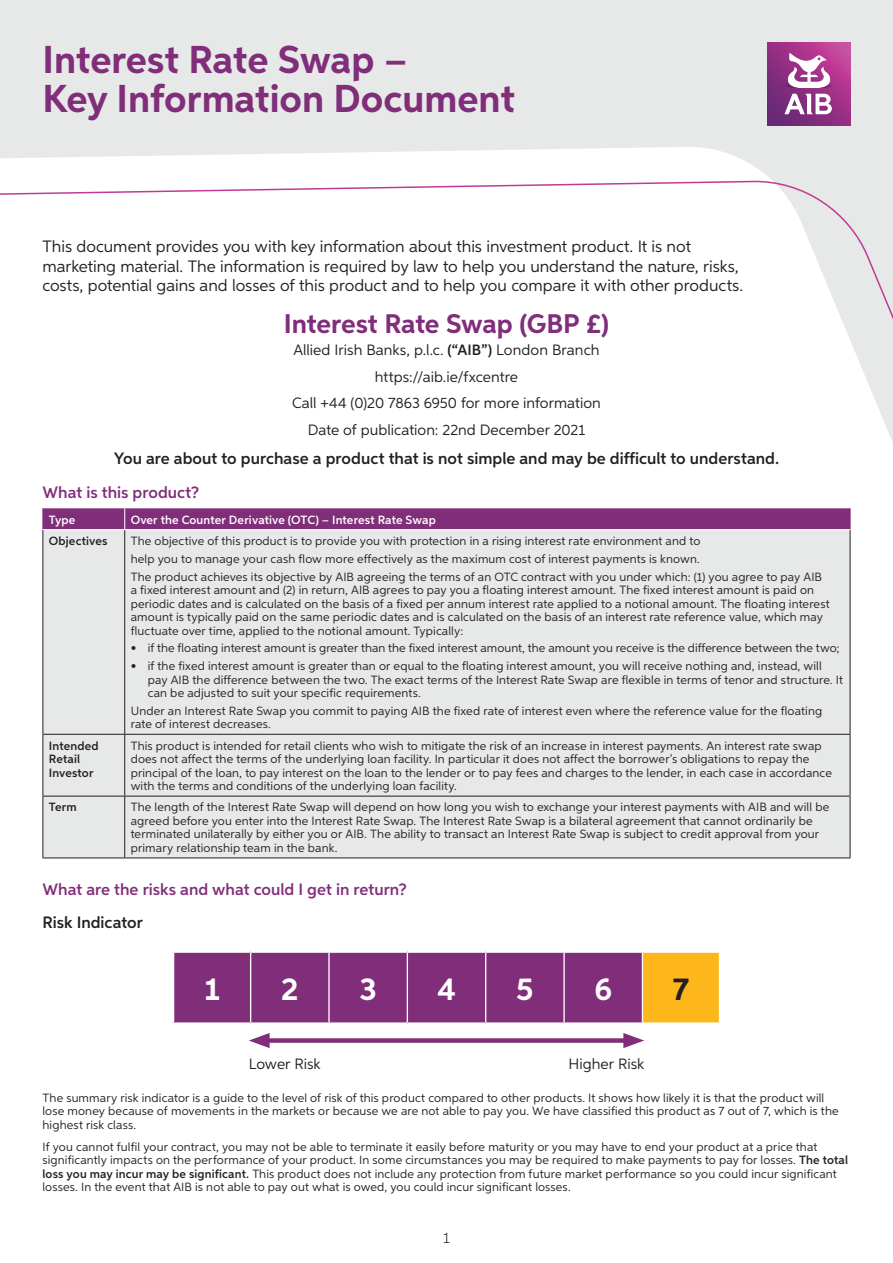
<style>
.page{position:relative;width:893px;height:1263px;background:#fff}
.page>*{position:absolute;margin:0;border:0;box-sizing:border-box;transform-origin:0 0}
.A4_Main_Heading__Cor{font:700 39px/39px "Aspira";color:#812e7a}
.t1{font:700 31.65px "Aspira";color:#fff}
.t2{font:700 31.65px "Aspira";color:#231f20}
.t3{font:700 27px "Aspira";letter-spacing:-.005em;color:#812e7a}
.t4{font:16.5px/19.5px "Aspira";color:#231f20}
.t5{font:600 16.5px "Aspira";color:#231f20}
.t6{font:600 16.5px "Aspira";color:#812e7a}
.t7{font:15px "Aspira";color:#231f20}
.t8{font:300 15px "Aspira";color:#231f20}
.t9{font:12px/13.5px "Aspira";letter-spacing:.01em;color:#231f20}
.t10{font:600 12px "Aspira";letter-spacing:.01em;color:#fff}
.t11{font:600 12px/13.5px "Aspira";letter-spacing:.015em;color:#231f20}
.s1{font-weight:600}
</style>
<div class="page">
<div style="left:0;top:0;width:893px;height:1201px;background:#e7e8e8"></div>
<svg style="left:0;top:147px;width:771px;height:33px;fill:#fff"></svg>
<div style="left:0;top:180px;width:893px;height:1021px;background:#fff"></div>
<svg style="left:767px;top:43px;width:83px;height:82px;background:#963286"></svg>
<svg style="left:788px;top:53px;width:42px;height:35px"></svg>
<svg style="left:784px;top:94px;width:48px;height:20px"></svg>
<svg style="left:44px;top:530px;width:806px;height:327px"></svg>
<hr style="left:43px;top:530px;width:1px;height:204px;background:#231f20">
<hr style="left:124px;top:530px;width:1px;height:204px;background:#231f20">
<hr style="left:850px;top:530px;width:1px;height:204px;background:#231f20">
<hr style="left:43px;top:734px;width:82px;height:1px;background:#231f20">
<hr style="left:43px;top:735px;width:1px;height:61px;background:#231f20">
<hr style="left:125px;top:734px;width:725px;height:1px;background:#231f20">
<hr style="left:124px;top:735px;width:1px;height:61px;background:#231f20">
<hr style="left:850px;top:735px;width:1px;height:61px;background:#231f20">
<hr style="left:43px;top:796px;width:82px;height:1px;background:#231f20">
<hr style="left:43px;top:796px;width:1px;height:61px;background:#231f20">
<hr style="left:125px;top:796px;width:725px;height:1px;background:#231f20">
<hr style="left:124px;top:796px;width:1px;height:61px;background:#231f20">
<hr style="left:850px;top:796px;width:1px;height:61px;background:#231f20">
<hr style="left:43px;top:857px;width:82px;height:1px;background:#231f20">
<hr style="left:125px;top:857px;width:725px;height:1px;background:#231f20">
<svg style="left:43px;top:508px;width:808px;height:22px;background:#883981"></svg>
<div style="left:174px;top:953px;width:468px;height:69px;background:#812e7a"></div>
<div style="left:642px;top:951px;width:79px;height:73px;background:#fdb71b"></div>
<hr style="left:250px;top:953px;width:1px;height:69px;background:#fff">
<hr style="left:328px;top:953px;width:2px;height:69px;background:#fff">
<hr style="left:407px;top:953px;width:1px;height:69px;background:#fff">
<hr style="left:485px;top:953px;width:1px;height:69px;background:#fff">
<hr style="left:563px;top:953px;width:2px;height:69px;background:#fff">
<hr style="left:642px;top:953px;width:1px;height:69px;background:#fff">
<svg style="left:170px;top:949px;width:81px;height:4px"></svg>
<hr style="left:170px;top:953px;width:4px;height:69px;background:#fff">
<svg style="left:251px;top:949px;width:78px;height:4px"></svg>
<svg style="left:329px;top:949px;width:78px;height:4px"></svg>
<svg style="left:407px;top:949px;width:79px;height:4px"></svg>
<svg style="left:486px;top:949px;width:78px;height:4px"></svg>
<svg style="left:564px;top:949px;width:78px;height:4px"></svg>
<svg style="left:642px;top:949px;width:81px;height:4px"></svg>
<hr style="left:719px;top:953px;width:4px;height:69px;background:#fff">
<svg style="left:170px;top:1022px;width:81px;height:4px"></svg>
<svg style="left:251px;top:1022px;width:78px;height:4px"></svg>
<svg style="left:329px;top:1022px;width:78px;height:4px"></svg>
<svg style="left:407px;top:1022px;width:79px;height:4px"></svg>
<svg style="left:486px;top:1022px;width:78px;height:4px"></svg>
<svg style="left:564px;top:1022px;width:78px;height:4px"></svg>
<svg style="left:642px;top:1022px;width:81px;height:4px"></svg>
<div style="left:261px;top:1038px;width:371px;height:5px;background:#812e7a"></div>
<svg style="left:249px;top:1033px;width:21px;height:15px"></svg>
<svg style="left:623px;top:1033px;width:21px;height:15px"></svg>
<p class="A4_Main_Heading__Cor" style="left:43px;top:40px;width:474px">Interest Rate Swap –<br>Key Information Document</p>
<p class="t4" style="left:43px;top:236px;width:702px">This document provides you with key information about this investment product. It is not marketing material. The information is required by law to help you understand the nature, risks, costs, potential gains and losses of this product and to help you compare it with other products.</p>
<p class="t3" style="left:284px;top:307px;width:327px">Interest Rate Swap (GBP £)</p>
<p class="t7" style="left:293px;top:341px;width:308px">Allied Irish Banks, p.l.c. <span class="s1">(“AIB”)</span> London Branch</p>
<p class="t7" style="left:375px;top:367px;width:145px">https://aib.ie/fxcentre</p>
<p class="t7" style="left:292px;top:394px;width:310px">Call +44 (0)20 7863 6950 for more information</p>
<p class="t7" style="left:308px;top:420px;width:279px">Date of publication: 22nd December 2021</p>
<p class="t5" style="left:114px;top:448px;width:667px">You are about to purchase a product that is not simple and may be difficult to understand.</p>
<p class="t6" style="left:43px;top:482px;width:158px">What is this product?</p>
<p class="t10" style="left:49px;top:512px;width:28px">Type</p>
<p class="t10" style="left:131px;top:512px;width:307px">Over the Counter Derivative (OTC) – Interest Rate Swap</p>
<p class="t11" style="left:49px;top:534px;width:60px">Objectives</p>
<p class="t9" style="left:131px;top:534px;width:571px">The objective of this product is to provide you with protection in a rising interest rate environment and to</p>
<p class="t9" style="left:131px;top:552px;width:571px">help you to manage your cash flow more effectively as the maximum cost of interest payments is known.</p>
<p class="t9" style="left:131px;top:569px;width:700px">The product achieves its objective by AIB agreeing the terms of an OTC contract with you under which: (1) you agree to pay AIB a fixed interest amount and (2) in return, AIB agrees to pay you a floating interest amount. The fixed interest amount is paid on periodic dates and is calculated on the basis of a fixed per annum interest rate applied to a notional amount. The floating interest amount is typically paid on the same periodic dates and is calculated on the basis of an interest rate reference value, which may fluctuate over time, applied to the notional amount. Typically:</p>
<p class="t9" style="left:131px;top:641px;width:710px">• if the floating interest amount is greater than the fixed interest amount, the amount you receive is the difference between the two;</p>
<p class="t9" style="left:148px;top:659px;width:697px;text-indent:-17px">• if the fixed interest amount is greater than or equal to the floating interest amount, you will receive nothing and, instead, will pay AIB the difference between the two. The exact terms of the Interest Rate Swap are flexible in terms of tenor and structure. It can be adjusted to suit your specific requirements.</p>
<p class="t9" style="left:131px;top:704px;width:693px">Under an Interest Rate Swap you commit to paying AIB the fixed rate of interest even where the reference value for the floating rate of interest decreases.</p>
<p class="t11" style="left:49px;top:739px;width:51px">Intended<br>Retail<br>Investor</p>
<p class="t9" style="left:131px;top:738px;width:703px">This product is intended for retail clients who wish to mitigate the risk of an increase in interest payments. An interest rate swap does not affect the terms of the underlying loan facility. In particular it does not affect the borrower’s obligations to repay the principal of the loan, to pay interest on the loan to the lender or to pay fees and charges to the lender, in each case in accordance with the terms and conditions of the underlying loan facility.</p>
<p class="t11" style="left:49px;top:801px;width:29px">Term</p>
<p class="t9" style="left:131px;top:800px;width:700px">The length of the Interest Rate Swap will depend on how long you wish to exchange your interest payments with AIB and will be agreed before you enter into the Interest Rate Swap. The Interest Rate Swap is a bilateral agreement that cannot ordinarily be terminated unilaterally by either you or AIB. The ability to transact an Interest Rate Swap is subject to credit approval from your primary relationship team in the bank.</p>
<p class="t6" style="left:43px;top:879px;width:366px">What are the risks and what could I get in return?</p>
<p class="t5" style="left:43px;top:912px;width:102px">Risk Indicator</p>
<p class="t1" style="left:204px;top:970px;width:17px">1</p>
<p class="t1" style="left:281px;top:970px;width:19px">2</p>
<p class="t1" style="left:360px;top:970px;width:19px">3</p>
<p class="t1" style="left:437px;top:970px;width:20px">4</p>
<p class="t1" style="left:516px;top:970px;width:19px">5</p>
<p class="t1" style="left:594px;top:970px;width:19px">6</p>
<p class="t2" style="left:673px;top:970px;width:18px">7</p>
<p class="t7" style="left:249px;top:1055px;width:73px">Lower Risk</p>
<p class="t7" style="left:568px;top:1055px;width:77px">Higher Risk</p>
<p class="t9" style="left:43px;top:1091px;width:798px">The summary risk indicator is a guide to the level of risk of this product compared to other products. It shows how likely it is that the product will lose money because of movements in the markets or because we are not able to pay you. We have classified this product as 7 out of 7, which is the highest risk class.</p>
<p class="t9" style="left:43px;top:1140px;width:807px">If you cannot fulfil your contract, you may not be able to terminate it easily before maturity or you may have to end your product at a price that significantly impacts on the performance of your product. In some circumstances you may be required to make payments to pay for losses. <span class="s1">The total loss you may incur may be significant.</span> This product does not include any protection from future market performance so you could incur significant losses. In the event that AIB is not able to pay out what is owed, you could incur significant losses.</p>
<p class="t8" style="left:443px;top:1228px;width:8px">1</p>
</div>
